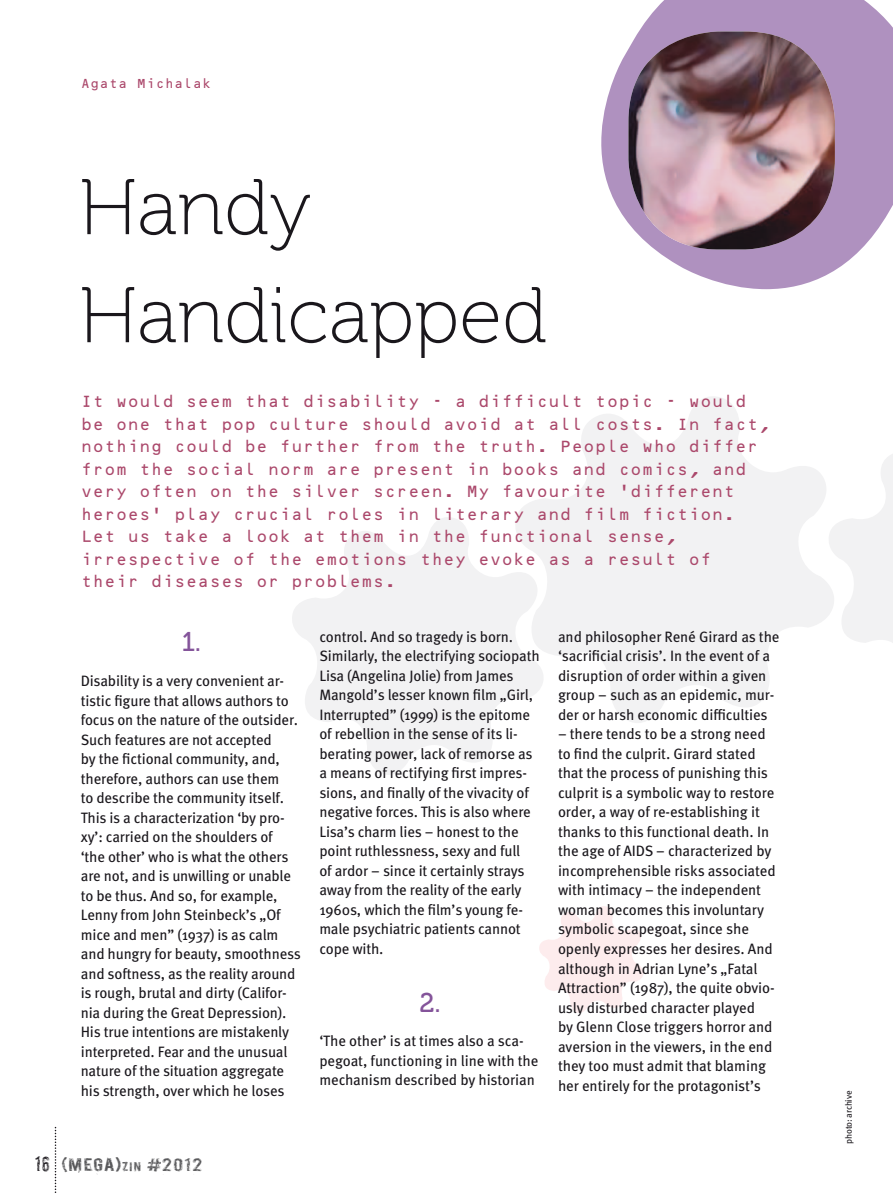
<style>
.page{position:relative;width:893px;height:1200px;background:#fff}
.page>*{position:absolute;margin:0;border:0;box-sizing:border-box;transform-origin:0 0}
.t1{font:78.75px/108px "Museo 100";color:#1a171c}
.t2{font:27px "Museo 500";color:#84549a}
.t3{font:15.75px "Palsu";color:#58585a;scale:1.32 1}
.t4{font:15px/19.5px "Meta Pro";letter-spacing:-.01em;color:#1a171c}
.t5{font:15px/22.5px "OCR B 10 PL Regular";color:#ab486b}
.t6{font:12px "OCR B 10 PL Regular";color:#ab486b}
.t7{font:9px "Meta Pro";letter-spacing:-.02em;color:#1a171c}
.s1{font-size:18px;color:#1a171c}
.s2{font-size:10.95px}
.s3{font-style:inherit}
</style>
<div class="page">
<svg style="left:539px;top:906px;width:105px;height:106px"></svg>
<svg style="left:838px;top:454px;width:55px;height:189px"></svg>
<svg style="left:292px;top:517px;width:220px;height:257px;fill:#f2f2f3"></svg>
<svg style="left:512px;top:397px;width:326px;height:326px;fill:#f2f2f3"></svg>
<svg style="left:55px;top:1126px;width:1px;height:66px"></svg>
<svg style="left:601px;top:0;width:292px;height:289px;fill:#af91bf"></svg>
<img style="left:628px;top:31px;width:207px;height:218px">
<p class="t6" style="left:81px;top:76px;width:132px">Agata Michalak</p>
<h1 class="t1" style="left:79px;top:155px;width:470px">Handy<br>Handicapped</h1>
<p class="t5" style="left:81px;top:391px;width:691px">It would seem that disability – a difficult topic – would be one that pop culture should avoid at all costs. In fact, nothing could be further from the truth. People who differ from the social norm are present in books and comics, and very often on the silver screen. My favourite ‘different heroes’ play crucial roles in literary and film fiction.<br>Let us take a look at them in the functional sense, irrespective of the emotions they evoke as a result of their diseases or problems.</p>
<h2 class="t2" style="left:182px;top:627px;width:21px">1.</h2>
<p class="t4" style="left:81px;top:671px;width:222px">Disability is a very convenient ar&shy;tistic figure that allows authors to focus on the nature of the outsider.<br>Such features are not accepted<br>by the fictional community, and, therefore, authors can use them<br>to describe the community itself.<br>This is a characterization ‘by pro&shy;xy’: carried on the shoulders of<br>‘the other’ who is what the others are not, and is unwilling or unable to be thus. And so, for example, Lenny from John Steinbeck’s „Of mice and men” (1937) is as calm and hungry for beauty, smoothness and softness, as the reality around is rough, brutal and dirty (Califor&shy;nia during the Great Depression).<br>His true intentions are mistakenly interpreted. Fear and the unusual nature of the situation aggregate his strength, over which he loses</p>
<p class="t4" style="left:319px;top:626px;width:222px">control. And so tragedy is born.<br>Similarly, the electrifying sociopath Lisa (Angelina Jolie) from James Mangold’s lesser known film „Girl, Interrupted” (1999) is the epitome of rebellion in the sense of its li&shy;berating power, lack of remorse as a means of rectifying first impres&shy;sions, and finally of the vivacity of negative forces. This is also where Lisa’s charm lies – honest to the point ruthlessness, sexy and full<br>of ardor – since it certainly strays away from the reality of the early 1960s, which the film’s young fe&shy;male psychiatric patients cannot cope with.</p>
<h2 class="t2" style="left:420px;top:987px;width:23px">2.</h2>
<p class="t4" style="left:319px;top:1031px;width:221px">‘The other’ is at times also a sca&shy;pegoat, functioning in line with the mechanism described by historian</p>
<p class="t4" style="left:558px;top:626px;width:223px">and philosopher René Girard as the ‘sacrificial crisis’. In the event of a disruption of order within a given group – such as an epidemic, mur&shy;der or harsh economic difficulties</p>
<p class="t4" style="left:558px;top:724px;width:219px">– there tends to be a strong need to find the culprit. Girard stated that the process of punishing this culprit is a symbolic way to restore order, a way of re-establishing it thanks to this functional death. In the age of AIDS – characterized by incomprehensible risks associated with intimacy – the independent woman becomes this involuntary symbolic scapegoat, since she openly expresses her desires. And although in Adrian Lyne’s „Fatal Attraction” (1987), the quite obvio&shy;usly disturbed character played<br>by Glenn Close triggers horror and aversion in the viewers, in the end they too must admit that blaming her entirely for the protagonist’s</p>
<p class="t3" style="left:35px;top:1153px;width:128px"><span class="s1">16</span> (MEGA)<span class="s2">ZIN</span> <span class="s3">#2012</span></p>
<p class="t7" style="left:843px;top:1143px;width:55px;rotate:-90deg">photo: archive</p>
</div>
